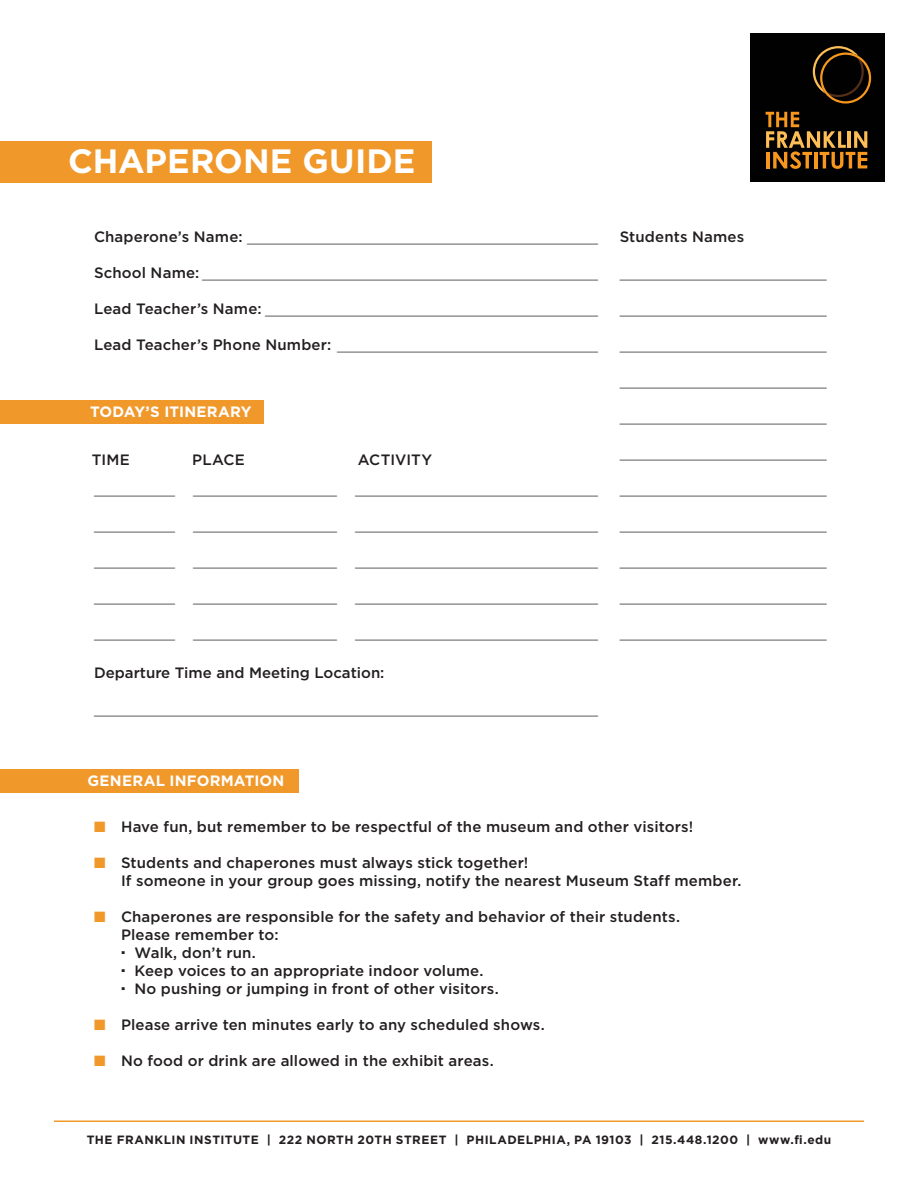
<style>
.page{position:relative;width:918px;height:1188px;background:#fff}
.page>*{position:absolute;margin:0;border:0;box-sizing:border-box;transform-origin:0 0}
.t1{font:700 33.75px "Gotham";color:#fff}
.Text_-_Details{font:300 15px "Gotham";color:#231f20}
.Text_-_Medium{font:500 15px/18px "Gotham";letter-spacing:.01em;color:#231f20}
.Text_-_Itinerary{font:300 15px "Gotham";color:#231f20}
.t2{font:700 15px "Gotham";letter-spacing:.015em;color:#fff}
.Text_-_Details-2{font:500 15px "Gotham";letter-spacing:.01em;color:#231f20}
.t3{font:700 12px "Gotham";letter-spacing:.04em;color:#231f20}
.s1{font-weight:500}
.s2{color:#f1982b}
</style>
<div class="page">
<div style="left:0;top:141px;width:432px;height:41px;background:#f1982b"></div>
<div style="left:0;top:400px;width:263px;height:23px;background:#f1982b"></div>
<div style="left:0;top:770px;width:299px;height:23px;background:#f1982b"></div>
<div style="left:750px;top:34px;width:134px;height:148px;background:#010101"></div>
<svg style="left:766px;top:112px;width:101px;height:57px"></svg>
<svg style="left:813px;top:46px;width:58px;height:58px"></svg>
<hr style="left:54px;top:1120px;width:810px;height:2px;background:#f1982b">
<p class="t1" style="left:68px;top:142px;width:349px">CHAPERONE GUIDE</p>
<p class="Text_-_Details" style="left:94px;top:229px;width:501px"><span class="s1">Chaperone’s Name:</span>________________________________________</p>
<p class="Text_-_Details" style="left:94px;top:265px;width:501px"><span class="s1">School Name:</span>_____________________________________________</p>
<p class="Text_-_Details" style="left:94px;top:301px;width:501px"><span class="s1">Lead Teacher’s Name:</span>______________________________________</p>
<p class="Text_-_Details" style="left:94px;top:337px;width:501px"><span class="s1">Lead Teacher’s Phone Number:</span>______________________________</p>
<p class="t2" style="left:90px;top:403px;width:163px">TODAY’S ITINERARY</p>
<p class="Text_-_Medium" style="left:92px;top:450px;width:40px">TIME</p>
<p class="Text_-_Medium" style="left:192px;top:450px;width:54px">PLACE</p>
<p class="Text_-_Medium" style="left:358px;top:450px;width:76px">ACTIVITY</p>
<p class="Text_-_Itinerary" style="left:94px;top:480px;width:501px">_________ _________________ ____________________________</p>
<p class="Text_-_Itinerary" style="left:94px;top:516px;width:501px">_________ _________________ ____________________________</p>
<p class="Text_-_Itinerary" style="left:94px;top:552px;width:501px">_________ _________________ ____________________________</p>
<p class="Text_-_Itinerary" style="left:94px;top:588px;width:501px">_________ _________________ ____________________________</p>
<p class="Text_-_Itinerary" style="left:94px;top:624px;width:501px">_________ _________________ ____________________________</p>
<p class="Text_-_Medium" style="left:94px;top:664px;width:292px">Departure Time and Meeting Location:</p>
<p class="Text_-_Details" style="left:94px;top:701px;width:501px">________________________________________________________</p>
<p class="Text_-_Details-2" style="left:620px;top:228px;width:126px">Students Names</p>
<p class="Text_-_Details" style="left:620px;top:265px;width:204px">_______________________</p>
<p class="Text_-_Details" style="left:620px;top:301px;width:204px">_______________________</p>
<p class="Text_-_Details" style="left:620px;top:337px;width:204px">_______________________</p>
<p class="Text_-_Details" style="left:620px;top:373px;width:204px">_______________________</p>
<p class="Text_-_Details" style="left:620px;top:409px;width:204px">_______________________</p>
<p class="Text_-_Details" style="left:620px;top:445px;width:204px">_______________________</p>
<p class="Text_-_Details" style="left:620px;top:481px;width:204px">_______________________</p>
<p class="Text_-_Details" style="left:620px;top:517px;width:204px">_______________________</p>
<p class="Text_-_Details" style="left:620px;top:553px;width:204px">_______________________</p>
<p class="Text_-_Details" style="left:620px;top:589px;width:204px">_______________________</p>
<p class="Text_-_Details" style="left:620px;top:625px;width:204px">_______________________</p>
<p class="t2" style="left:87px;top:772px;width:198px">GENERAL INFORMATION</p>
<p class="Text_-_Medium" style="left:94px;top:818px;width:601px"><span class="s2">■</span> Have fun, but remember to be respectful of the museum and other visitors!</p>
<p class="Text_-_Medium" style="left:121px;top:854px;width:622px;text-indent:-27px"><span class="s2">■</span> Students and chaperones must always stick together!<br>If someone in your group goes missing, notify the nearest Museum Staff member.</p>
<p class="Text_-_Medium" style="left:121px;top:908px;width:561px;text-indent:-27px"><span class="s2">■</span> Chaperones are responsible for the safety and behavior of their students.<br>Please remember to:</p>
<p class="Text_-_Medium" style="left:135px;top:944px;width:123px">Walk, don’t run.</p>
<p class="Text_-_Medium" style="left:135px;top:962px;width:350px">Keep voices to an appropriate indoor volume.</p>
<p class="Text_-_Medium" style="left:135px;top:980px;width:366px">No pushing or jumping in front of other visitors.</p>
<p class="Text_-_Medium" style="left:94px;top:1016px;width:452px"><span class="s2">■</span> Please arrive ten minutes early to any scheduled shows.</p>
<p class="Text_-_Medium" style="left:94px;top:1052px;width:401px"><span class="s2">■</span> No food or drink are allowed in the exhibit areas.</p>
<p class="t3" style="left:87px;top:1133px;width:746px">THE FRANKLIN INSTITUTE | 222 NORTH 20TH STREET | PHILADELPHIA, PA 19103 | 215.448.1200 | www.fi.edu</p>
</div>
